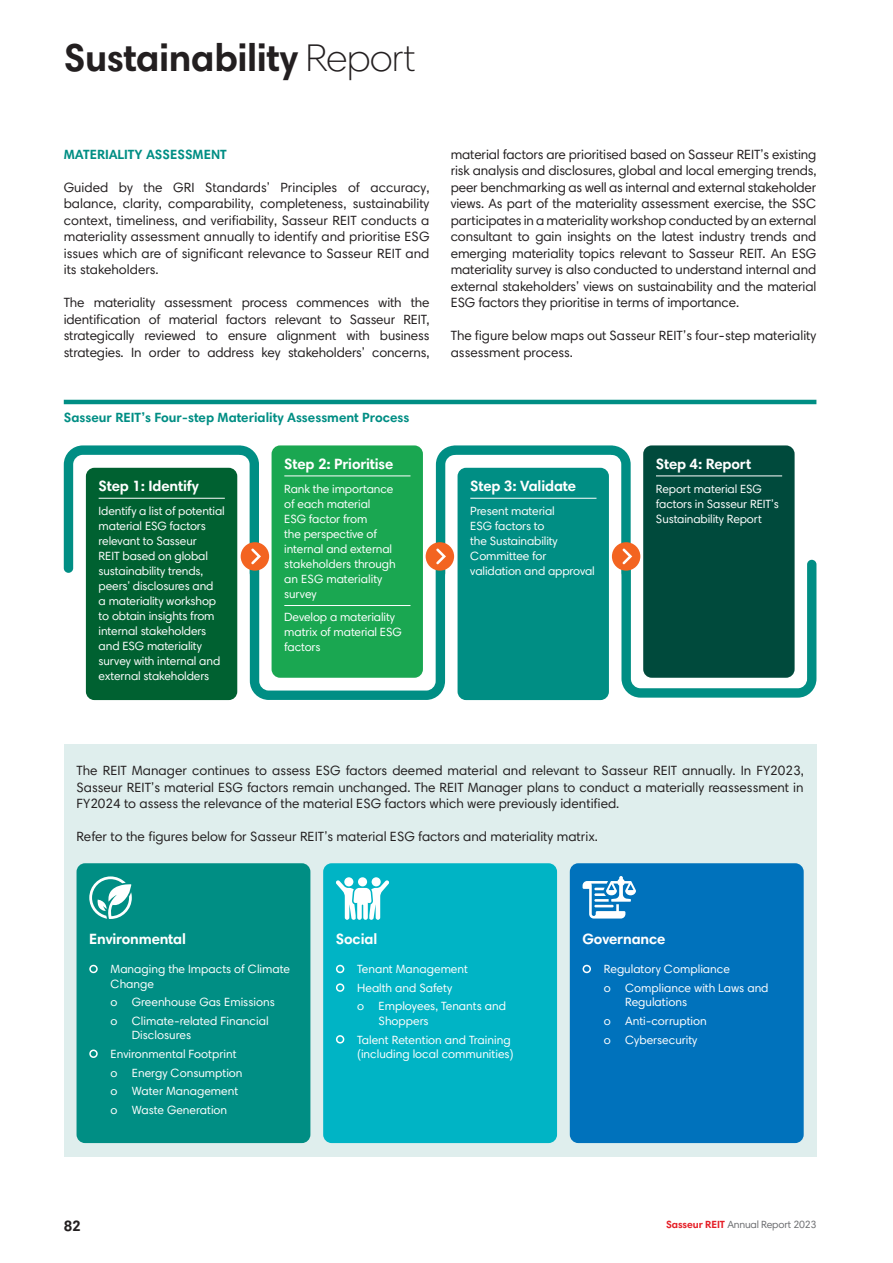
<style>
.page{position:relative;width:893px;height:1263px;background:#fff}
.page>*{position:absolute;margin:0;border:0;box-sizing:border-box;transform-origin:0 0}
.t1{font:700 39px "Harmonia Sans Pro";letter-spacing:-.01em;color:#231f20}
.t2{font:700 15px "Harmonia Sans Pro";letter-spacing:-.01em;color:#fff}
.t3{font:700 15px "Harmonia Sans Pro";color:#231f20}
.t4{font:13.5px/16.5px "Harmonia Sans Pro";color:#231f20;text-align:justify}
.t5{font:700 13.5px "Harmonia Sans Pro";color:#008e84}
.t6{font:12px/15px "Harmonia Sans Pro";letter-spacing:-.01em;color:#fff}
.t7{font:10.5px "Harmonia Sans Pro";letter-spacing:-.02em;color:#6c6d70}
.s1{font-family:"Harmonia Sans Pro Cyr";font-weight:300}
.s2{font-weight:700;color:#e51f27}
</style>
<div class="page">
<div style="left:64px;top:744px;width:752px;height:413px;background:#dfeeed"></div>
<div style="left:77px;top:863px;width:233px;height:280px;background:#008e84;border-radius:9px"></div>
<div style="left:323px;top:863px;width:234px;height:280px;background:#00b4c5;border-radius:9px"></div>
<div style="left:570px;top:863px;width:234px;height:280px;background:#0072bc;border-radius:9px"></div>
<div style="left:89px;top:965px;width:9px;height:8px;border:2px solid #fff;border-radius:50%"></div>
<div style="left:89px;top:1049px;width:9px;height:9px;border:2px solid #fff;border-radius:50%"></div>
<div style="left:336px;top:965px;width:8px;height:8px;border:2px solid #fff;border-radius:50%"></div>
<div style="left:336px;top:983px;width:8px;height:9px;border:2px solid #fff;border-radius:50%"></div>
<div style="left:336px;top:1035px;width:8px;height:8px;border:2px solid #fff;border-radius:50%"></div>
<div style="left:583px;top:965px;width:8px;height:8px;border:2px solid #fff;border-radius:50%"></div>
<hr style="left:64px;top:400px;width:752px;height:4px;background:#008e84">
<svg style="left:64px;top:445px;width:752px;height:255px"></svg>
<div style="left:86px;top:468px;width:151px;height:232px;background:#006131;border-radius:9px"></div>
<hr style="left:99px;top:498px;width:126px;height:1px;background:#fff">
<div style="left:458px;top:468px;width:151px;height:232px;background:#008e84;border-radius:9px"></div>
<hr style="left:470px;top:498px;width:126px;height:1px;background:#fff">
<div style="left:272px;top:445px;width:151px;height:233px;background:#1aa751;border-radius:9px"></div>
<hr style="left:284px;top:475px;width:126px;height:1px;background:#fff">
<hr style="left:284px;top:605px;width:126px;height:1px;background:#fff">
<div style="left:643px;top:445px;width:152px;height:233px;background:#004a3c;border-radius:9px"></div>
<hr style="left:656px;top:475px;width:126px;height:1px;background:#fff">
<div style="left:241px;top:542px;width:28px;height:29px;background:#f36421;border-radius:50%"></div>
<svg style="left:251px;top:548px;width:10px;height:16px"></svg>
<div style="left:426px;top:542px;width:28px;height:29px;background:#f36421;border-radius:50%"></div>
<svg style="left:436px;top:548px;width:10px;height:16px"></svg>
<div style="left:612px;top:542px;width:28px;height:29px;background:#f36421;border-radius:50%"></div>
<svg style="left:622px;top:548px;width:10px;height:16px"></svg>
<svg style="left:89px;top:876px;width:43px;height:43px"></svg>
<svg style="left:344px;top:877px;width:9px;height:9px"></svg>
<div style="left:372px;top:877px;width:9px;height:9px;background:#fff;border-radius:50%"></div>
<div style="left:358px;top:877px;width:9px;height:9px;background:#fff;border-radius:50%"></div>
<svg style="left:336px;top:880px;width:53px;height:40px"></svg>
<svg style="left:583px;top:876px;width:53px;height:42px"></svg>
<p class="t1" style="left:64px;top:33px;width:353px">Sustainability <span class="s1">Report</span></p>
<p class="t5" style="left:64px;top:145px;width:164px">MATERIALITY ASSESSMENT</p>
<p class="t4" style="left:64px;top:179px;width:367px">Guided by the GRI Standards’ Principles of accuracy, balance, clarity, comparability, completeness, sustainability context, timeliness, and verifiability, Sasseur REIT conducts a materiality assessment annually to identify and prioritise ESG issues which are of significant relevance to Sasseur REIT and its stakeholders.</p>
<p class="t4" style="left:64px;top:294px;width:367px">The materiality assessment process commences with the identification of material factors relevant to Sasseur REIT, strategically reviewed to ensure alignment with business strategies. In order to address key stakeholders’ concerns,</p>
<p class="t5" style="left:64px;top:409px;width:347px">Sasseur REIT’s Four-step Materiality Assessment Process</p>
<p class="t2" style="left:99px;top:477px;width:102px">Step 1: Identify</p>
<p class="t6" style="left:99px;top:503px;width:128px">Identify a list of potential material ESG factors relevant to Sasseur<br>REIT based on global sustainability trends, peers’ disclosures and<br>a materiality workshop to obtain insights from internal stakeholders and ESG materiality survey with internal and external stakeholders</p>
<p class="t2" style="left:284px;top:454px;width:111px">Step 2: Prioritise</p>
<p class="t6" style="left:284px;top:481px;width:113px">Rank the importance of each material<br>ESG factor from<br>the perspective of internal and external stakeholders through an ESG materiality survey</p>
<p class="t6" style="left:284px;top:609px;width:119px">Develop a materiality matrix of material ESG factors</p>
<p class="t4" style="left:451px;top:146px;width:367px">material factors are prioritised based on Sasseur REIT’s existing risk analysis and disclosures, global and local emerging trends, peer benchmarking as well as internal and external stakeholder views. As part of the materiality assessment exercise, the SSC participates in a materiality workshop conducted by an external consultant to gain insights on the latest industry trends and emerging materiality topics relevant to Sasseur REIT. An ESG materiality survey is also conducted to understand internal and external stakeholders’ views on sustainability and the material ESG factors they prioritise in terms of importance.</p>
<p class="t4" style="left:451px;top:327px;width:367px">The figure below maps out Sasseur REIT’s four-step materiality assessment process.</p>
<p class="t2" style="left:470px;top:477px;width:107px">Step 3: Validate</p>
<p class="t6" style="left:470px;top:503px;width:126px">Present material<br>ESG factors to<br>the Sustainability<br>Committee for validation and approval</p>
<p class="t2" style="left:656px;top:454px;width:97px">Step 4: Report</p>
<p class="t6" style="left:656px;top:481px;width:124px">Report material ESG factors in Sasseur REIT’s<br>Sustainability Report</p>
<p class="t4" style="left:77px;top:762px;width:729px">The REIT Manager continues to assess ESG factors deemed material and relevant to Sasseur REIT annually. In FY2023, Sasseur REIT’s material ESG factors remain unchanged. The REIT Manager plans to conduct a materially reassessment in FY2024 to assess the relevance of the material ESG factors which were previously identified.</p>
<p class="t4" style="left:77px;top:828px;width:523px">Refer to the figures below for Sasseur REIT’s material ESG factors and materiality matrix.</p>
<p class="t2" style="left:89px;top:930px;width:98px">Environmental</p>
<p class="t6" style="left:111px;top:962px;width:181px;line-height:14.4px">Managing the Impacts of Climate<br>Change</p>
<p class="t6" style="left:111px;top:994px;width:166px">o Greenhouse Gas Emissions</p>
<p class="t6" style="left:132px;top:1013px;width:138px;line-height:14.4px;text-indent:-21px">o Climate-related Financial<br>Disclosures</p>
<p class="t6" style="left:111px;top:1046px;width:127px">Environmental Footprint</p>
<p class="t6" style="left:111px;top:1065px;width:134px">o Energy Consumption</p>
<p class="t6" style="left:111px;top:1083px;width:129px">o Water Management</p>
<p class="t6" style="left:111px;top:1102px;width:118px">o Waste Generation</p>
<p class="t2" style="left:336px;top:930px;width:43px">Social</p>
<p class="t6" style="left:357px;top:961px;width:112px">Tenant Management</p>
<p class="t6" style="left:357px;top:980px;width:96px">Health and Safety</p>
<p class="t6" style="left:378px;top:999px;width:129px;line-height:14.4px;text-indent:-21px">o Employees, Tenants and<br>Shoppers</p>
<p class="t6" style="left:357px;top:1032px;width:158px;line-height:14.4px">Talent Retention and Training (including local communities)</p>
<p class="t2" style="left:583px;top:930px;width:84px">Governance</p>
<p class="t6" style="left:604px;top:961px;width:128px">Regulatory Compliance</p>
<p class="t6" style="left:625px;top:980px;width:145px;line-height:14.4px;text-indent:-21px">o Compliance with Laws and<br>Regulations</p>
<p class="t6" style="left:604px;top:1013px;width:104px">o Anti-corruption</p>
<p class="t6" style="left:604px;top:1032px;width:95px">o Cybersecurity</p>
<p class="t3" style="left:64px;top:1217px;width:19px">82</p>
<p class="t7" style="left:666px;top:1218px;width:152px"><span class="s2">Sasseur REIT</span> Annual Report 2023</p>
</div>
